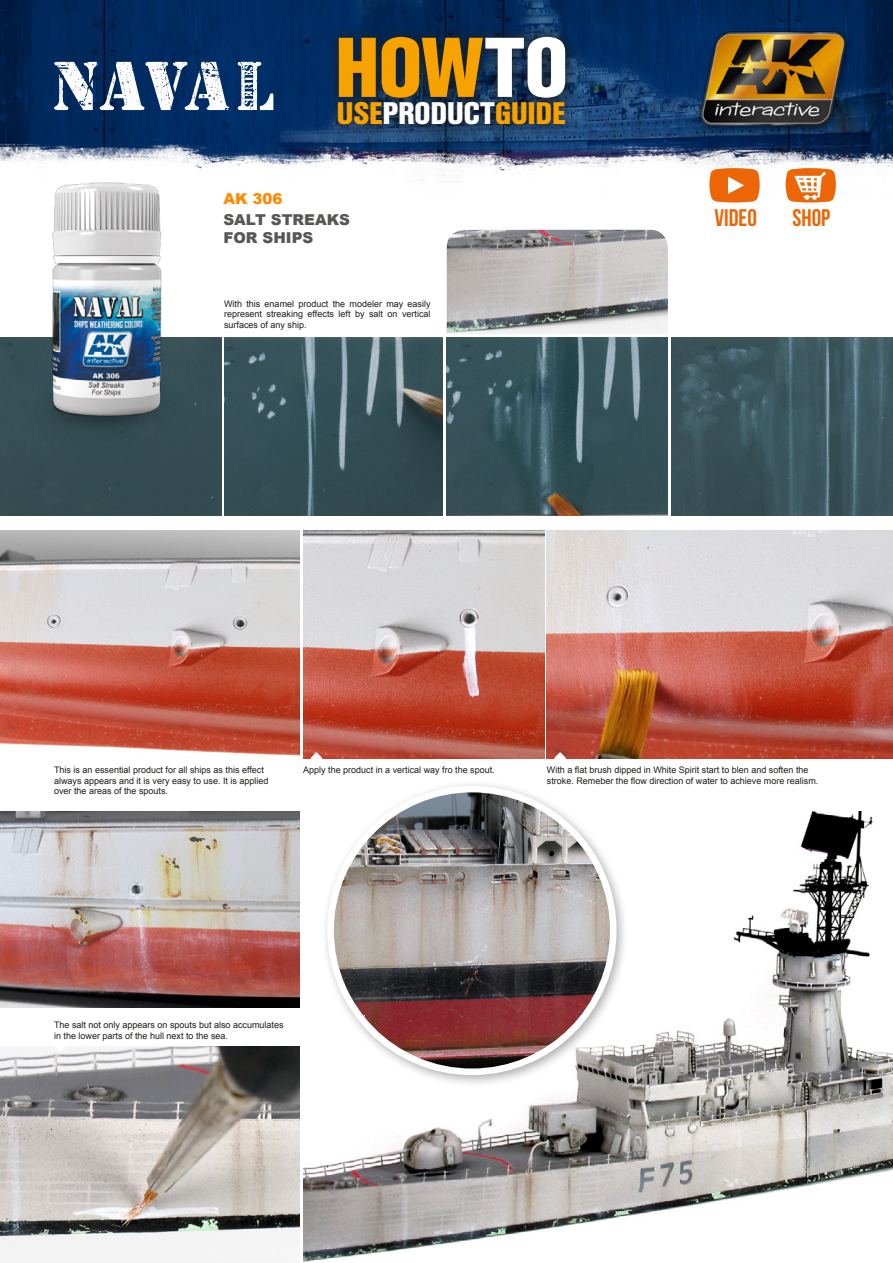
<style>
.page{position:relative;width:893px;height:1263px;background:#fff}
.page>*{position:absolute;margin:0;border:0;box-sizing:border-box;transform-origin:0 0}
.t1{font:700 83.7px "Helvetica Con BQ";letter-spacing:-.005em;color:#f6a200}
.t2{font:700 30.9px "Helvetica Con BQ";letter-spacing:-.005em;color:#f6a200}
.t3{font:700 24px "Bebas Neue";color:#ec6608}
.t4{font:900 15px/18px "Arial";color:#575756}
.t5{font:900 15px "Arial";color:#ff8a00}
.t6{font:9px/10.8px "Arial";color:#1d1d1b}
.s1{color:#fff}
</style>
<div class="page">
<div style="left:0;top:463px;width:221px;height:53px;background:#344b51"></div>
<img style="left:671px;top:337px;width:222px;height:179px">
<img style="left:224px;top:337px;width:219px;height:179px">
<img style="left:447px;top:337px;width:221px;height:179px">
<img style="left:0;top:812px;width:300px;height:196px">
<img style="left:0;top:1046px;width:300px;height:217px">
<img style="left:0;top:0;width:893px;height:190px">
<img style="left:303px;top:531px;width:241px;height:227px">
<img style="left:303px;top:812px;width:590px;height:450px">
<img style="left:0;top:531px;width:300px;height:225px">
<img style="left:447px;top:230px;width:221px;height:104px">
<img style="left:681px;top:0;width:186px;height:168px">
<svg style="left:54px;top:752px;width:12px;height:4px"></svg>
<svg style="left:310px;top:752px;width:12px;height:7px"></svg>
<img style="left:547px;top:531px;width:346px;height:227px">
<svg style="left:324px;top:23px;width:256px;height:116px;background:#152d49"></svg>
<svg style="left:554px;top:752px;width:12px;height:7px"></svg>
<svg style="left:786px;top:168px;width:50px;height:34px"></svg>
<svg style="left:709px;top:168px;width:51px;height:34px;background:#ef7f31"></svg>
<svg style="left:221px;top:62px;width:8px;height:48px"></svg>
<svg style="left:238px;top:62px;width:35px;height:48px"></svg>
<div style="left:321px;top:779px;width:308px;height:308px;background:#1d1d1b;opacity:.35"></div>
<img style="left:331px;top:789px;width:282px;height:283px;border-radius:141px">
<div style="left:327px;top:786px;width:290px;height:289px;border:7px solid #fff;border-radius:50%"></div>
<img style="left:0;top:50px;width:221px;height:413px">
<svg style="left:54px;top:1046px;width:12px;height:6px"></svg>
<h1 class="t1" style="left:335px;top:22px;width:235px">HOW<span class="s1">TO</span></h1>
<h2 class="t2" style="left:337px;top:97px;width:230px">USE<span class="s1">PRODUCT</span>GUIDE</h2>
<h3 class="t5" style="left:223px;top:188px;width:61px">AK 306</h3>
<h3 class="t4" style="left:223px;top:210px;width:128px">SALT STREAKS<br>FOR SHIPS</h3>
<p class="t6" style="left:224px;top:298px;width:208px;text-align:justify">With this enamel product the modeler may easily represent streaking effects left by salt on vertical surfaces of any ship.</p>
<h3 class="t3" style="left:714px;top:205px;width:44px">VIDEO</h3>
<h3 class="t3" style="left:792px;top:204px;width:39px">SHOP</h3>
<p class="t6" style="left:54px;top:764px;width:216px">This is an essential product for all ships as this effect always appears and it is very easy to use. It is applied over the areas of the spouts.</p>
<p class="t6" style="left:303px;top:764px;width:193px">Apply the product in a vertical way fro the spout.</p>
<p class="t6" style="left:547px;top:764px;width:273px">With a flat brush dipped in White Spirit start to blen and soften the stroke. Remeber the flow direction of water to achieve more realism.</p>
<p class="t6" style="left:54px;top:1019px;width:231px">The salt not only appears on spouts but also accumulates in the lower parts of the hull next to the sea.</p>
</div>
